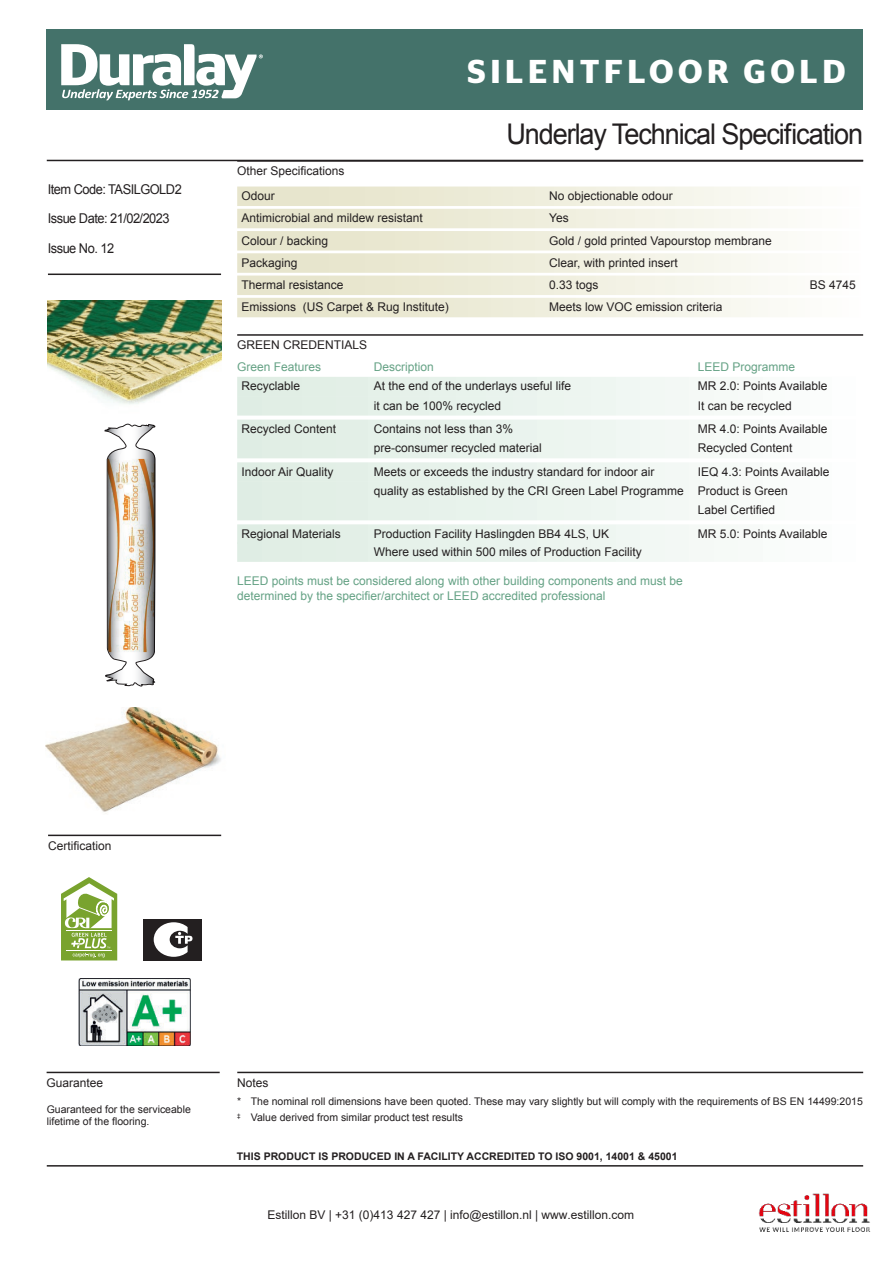
<style>
.page{position:relative;width:893px;height:1263px;background:#fff}
.page>*{position:absolute;margin:0;border:0;box-sizing:border-box;transform-origin:0 0}
.t1{font:600 33px "Stag Sans";letter-spacing:.14em;color:#fff}
.t2{font:28.5px "Arial";letter-spacing:-.04em;color:#231f20;scale:.95 1}
.t3{font:13.5px/28.5px "Arial";letter-spacing:-.04em;color:#231f20;scale:.95 1}
.t4{font:12px/24.8px "Arial";color:#231f20}
.t5{font:12px/15px "Arial";color:#65a285}
.t6{font:12px "Arial";color:#231f20}
.t7{font:10.5px/12px "Arial";color:#231f20}
.t8{font:700 10.5px "Arial";color:#231f20}
</style>
<div class="page">
<hr style="left:48px;top:274px;width:173px;height:1px;background:#231f20">
<hr style="left:47px;top:160px;width:816px;height:1px;background:#231f20">
<hr style="left:47px;top:1165px;width:816px;height:1px;background:#231f20">
<div style="left:47px;top:30px;width:816px;height:80px;background:#44726a"></div>
<img style="left:45px;top:708px;width:176px;height:104px">
<svg style="left:61px;top:44px;width:202px;height:56px"></svg>
<img style="left:48px;top:301px;width:173px;height:103px">
<img style="left:79px;top:978px;width:111px;height:67px">
<svg style="left:61px;top:877px;width:56px;height:83px"></svg>
<hr style="left:66px;top:930px;width:46px;height:1px;background:#fff">
<hr style="left:66px;top:950px;width:46px;height:1px;background:#fff">
<div style="left:143px;top:919px;width:59px;height:41px;background:#231f20"></div>
<svg style="left:154px;top:922px;width:38px;height:35px"></svg>
<img style="left:104px;top:423px;width:52px;height:264px">
<hr style="left:237px;top:160px;width:626px;height:2px;background:#231f20">
<div style="left:237px;top:187px;width:626px;height:19px;background:linear-gradient(to right,#e4e1c5,#fdfdfa)"></div>
<div style="left:237px;top:209px;width:626px;height:19px;background:linear-gradient(to right,#e4e1c5,#fdfdfa)"></div>
<div style="left:237px;top:231px;width:626px;height:20px;background:linear-gradient(to right,#e4e1c5,#fdfdfa)"></div>
<div style="left:237px;top:253px;width:626px;height:20px;background:linear-gradient(to right,#e4e1c5,#fdfdfa)"></div>
<div style="left:237px;top:276px;width:626px;height:19px;background:linear-gradient(to right,#e4e1c5,#fdfdfa)"></div>
<div style="left:237px;top:298px;width:626px;height:19px;background:linear-gradient(to right,#e4e1c5,#fdfdfa)"></div>
<hr style="left:237px;top:334px;width:626px;height:2px;background:#231f20">
<div style="left:237px;top:377px;width:626px;height:19px;background:linear-gradient(to right,#ddece2,#fcfefd)"></div>
<div style="left:237px;top:396px;width:626px;height:20px;background:linear-gradient(to right,#ddece2,#fcfefd)"></div>
<div style="left:237px;top:420px;width:626px;height:19px;background:linear-gradient(to right,#ddece2,#fcfefd)"></div>
<div style="left:237px;top:439px;width:626px;height:19px;background:linear-gradient(to right,#ddece2,#fcfefd)"></div>
<div style="left:237px;top:462px;width:626px;height:20px;background:linear-gradient(to right,#ddece2,#fcfefd)"></div>
<div style="left:237px;top:482px;width:626px;height:19px;background:linear-gradient(to right,#ddece2,#fcfefd)"></div>
<div style="left:237px;top:501px;width:626px;height:19px;background:linear-gradient(to right,#ddece2,#fcfefd)"></div>
<div style="left:237px;top:524px;width:626px;height:20px;background:linear-gradient(to right,#ddece2,#fcfefd)"></div>
<div style="left:237px;top:542px;width:626px;height:20px;background:linear-gradient(to right,#ddece2,#fcfefd)"></div>
<hr style="left:237px;top:1072px;width:626px;height:1px;background:#231f20">
<hr style="left:47px;top:1072px;width:173px;height:1px;background:#231f20">
<hr style="left:48px;top:835px;width:173px;height:1px;background:#231f20">
<img style="left:758px;top:1193px;width:112px;height:38px">
<h1 class="t1" style="left:468px;top:52px;width:379px">SILENTFLOOR GOLD</h1>
<p class="t3" style="left:48px;top:176px;width:143px">Item Code: TASILGOLD2<br>Issue Date: 21/02/2023</p>
<p class="t3" style="left:48px;top:234px;width:71px">Issue No. 12</p>
<p class="t4" style="left:241px;top:159px;width:105px;text-indent:-4px">Other Specifications<br>Odour</p>
<h2 class="t2" style="left:506px;top:115px;width:377px">Underlay Technical Specification</h2>
<p class="t4" style="left:549px;top:184px;width:125px">No objectionable odour</p>
<p class="t4" style="left:241px;top:206px;width:183px">Antimicrobial and mildew resistant</p>
<p class="t4" style="left:549px;top:206px;width:21px">Yes</p>
<p class="t4" style="left:241px;top:228px;width:88px">Colour / backing</p>
<p class="t4" style="left:549px;top:228px;width:224px">Gold / gold printed Vapourstop membrane</p>
<p class="t4" style="left:241px;top:250px;width:58px">Packaging</p>
<p class="t4" style="left:549px;top:250px;width:130px">Clear, with printed insert</p>
<p class="t4" style="left:241px;top:273px;width:104px">Thermal resistance</p>
<p class="t4" style="left:549px;top:273px;width:51px">0.33 togs</p>
<p class="t4" style="left:810px;top:273px;width:48px">BS 4745</p>
<p class="t4" style="left:241px;top:295px;width:209px">Emissions (US Carpet &amp; Rug Institute)</p>
<p class="t4" style="left:549px;top:295px;width:175px">Meets low VOC emission criteria</p>
<p class="t4" style="left:237px;top:333px;width:132px">GREEN CREDENTIALS</p>
<p class="t5" style="left:237px;top:359px;width:86px">Green Features</p>
<p class="t5" style="left:374px;top:359px;width:62px">Description</p>
<p class="t5" style="left:698px;top:359px;width:99px">LEED Programme</p>
<p class="t4" style="left:241px;top:374px;width:60px">Recyclable</p>
<p class="t4" style="left:374px;top:374px;width:199px">At the end of the underlays useful life</p>
<p class="t4" style="left:698px;top:374px;width:131px">MR 2.0: Points Available</p>
<p class="t4" style="left:374px;top:393px;width:129px">it can be 100% recycled</p>
<p class="t4" style="left:698px;top:393px;width:96px">It can be recycled</p>
<p class="t4" style="left:241px;top:417px;width:96px">Recycled Content</p>
<p class="t4" style="left:374px;top:417px;width:141px">Contains not less than 3%</p>
<p class="t4" style="left:698px;top:417px;width:131px">MR 4.0: Points Available</p>
<p class="t4" style="left:374px;top:436px;width:170px">pre-consumer recycled material</p>
<p class="t4" style="left:698px;top:436px;width:96px">Recycled Content</p>
<p class="t4" style="left:241px;top:459px;width:94px">Indoor Air Quality</p>
<p class="t4" style="left:374px;top:459px;width:282px">Meets or exceeds the industry standard for indoor air</p>
<p class="t4" style="left:698px;top:459px;width:133px">IEQ 4.3: Points Available</p>
<p class="t4" style="left:374px;top:479px;width:416px">quality as established by the CRI Green Label Programme Product is Green</p>
<p class="t4" style="left:698px;top:498px;width:79px">Label Certified</p>
<p class="t4" style="left:241px;top:521px;width:101px">Regional Materials</p>
<p class="t4" style="left:374px;top:521px;width:237px">Production Facility Haslingden BB4 4LS, UK</p>
<p class="t4" style="left:698px;top:521px;width:131px">MR 5.0: Points Available</p>
<p class="t4" style="left:374px;top:539px;width:270px">Where used within 500 miles of Production Facility</p>
<p class="t5" style="left:237px;top:574px;width:447px">LEED points must be considered along with other building components and must be determined by the specifier/architect or LEED accredited professional</p>
<p class="t4" style="left:48px;top:833px;width:65px">Certification</p>
<p class="t4" style="left:47px;top:1070px;width:58px">Guarantee</p>
<p class="t4" style="left:237px;top:1070px;width:33px">Notes</p>
<p class="t7" style="left:47px;top:1103px;width:146px">Guaranteed for the serviceable lifetime of the flooring.</p>
<p class="t7" style="left:237px;top:1093px;width:627px;line-height:16.2px">* The nominal roll dimensions have been quoted. These may vary slightly but will comply with the requirements of BS EN 14499:2015 <sup>‡</sup> Value derived from similar product test results</p>
<p class="t8" style="left:237px;top:1152px;width:442px">THIS PRODUCT IS PRODUCED IN A FACILITY ACCREDITED TO ISO 9001, 14001 &amp; 45001</p>
<p class="t6" style="left:267px;top:1207px;width:368px">Estillon BV | +31 (0)413 427 427 | info@estillon.nl | www.estillon.com</p>
</div>
